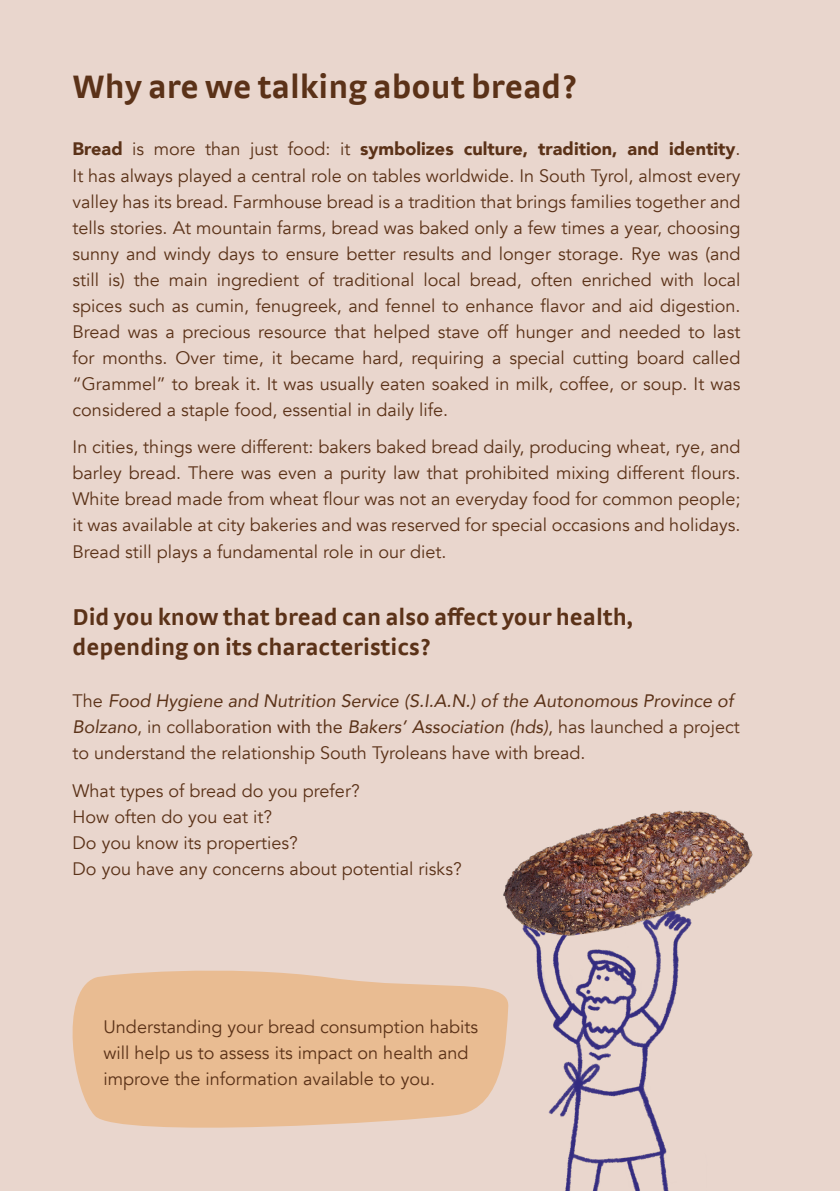
<style>
.page{position:relative;width:840px;height:1191px;background:#fff}
.page>*{position:absolute;margin:0;border:0;box-sizing:border-box;transform-origin:0 0}
.t1{font:700 34px "Strada TF";color:#5b3218}
.t2{font:700 24px/30px "Strada TF";color:#5b3218}
.t3{font:18px/26px "Avenir";color:#5b3218;text-align:justify}
.t4{font:italic 18px/26px "Avenir";color:#5b3218}
.s1{font-weight:900}
.s2{font-style:normal}
</style>
<div class="page">
<div style="left:0;top:0;width:839px;height:1191px;background:#e9d6cd"></div>
<svg style="left:72px;top:970px;width:415px;height:158px;fill:#e9bc92"></svg>
<img style="left:487px;top:810px;width:266px;height:381px">
<h1 class="t1" style="left:72px;top:66px;width:505px">Why are we talking about bread?</h1>
<p class="t3" style="left:72px;top:137px;width:669px"><span class="s1">Bread</span> is more than just food: it <span class="s1">symbolizes culture, tradition, and identity</span>.<br>It has always played a central role on tables worldwide. In South Tyrol, almost every valley has its bread. Farmhouse bread is a tradition that brings families together and tells stories. At mountain farms, bread was baked only a few times a year, choosing sunny and windy days to ensure better results and longer storage. Rye was (and still is) the main ingredient of traditional local bread, often enriched with local spices such as cumin, fenugreek, and fennel to enhance flavor and aid digestion.<br>Bread was a precious resource that helped stave off hunger and needed to last for months. Over time, it became hard, requiring a special cutting board called “Grammel” to break it. It was usually eaten soaked in milk, coffee, or soup. It was considered a staple food, essential in daily life.</p>
<p class="t3" style="left:72px;top:434px;width:669px">In cities, things were different: bakers baked bread daily, producing wheat, rye, and barley bread. There was even a purity law that prohibited mixing different flours.<br>White bread made from wheat flour was not an everyday food for common people; it was available at city bakeries and was reserved for special occasions and holidays.<br>Bread still plays a fundamental role in our diet.</p>
<h2 class="t2" style="left:72px;top:601px;width:561px">Did you know that bread can also affect your health, depending on its characteristics?</h2>
<p class="t4" style="left:72px;top:688px;width:668px"><span class="s2">The</span> Food Hygiene and Nutrition Service (S.I.A.N.) of the Autonomous Province of<br>Bolzano<span class="s2">, in collaborat</span><span class="s2">ion with the</span> Bakers’ Association (hds)<span class="s2">, has launched a project to understand the relationship South Tyroleans have with bread.</span></p>
<p class="t3" style="left:72px;top:778px;width:390px;text-align:left">What types of bread do you prefer?<br>How often do you eat it?<br>Do you know its properties?<br>Do you have any concerns about potential risks?</p>
<p class="t3" style="left:103px;top:1014px;width:376px;text-align:left">Understanding your bread consumption habits will help us to assess its impact on health and improve the information available to you.</p>
</div>
